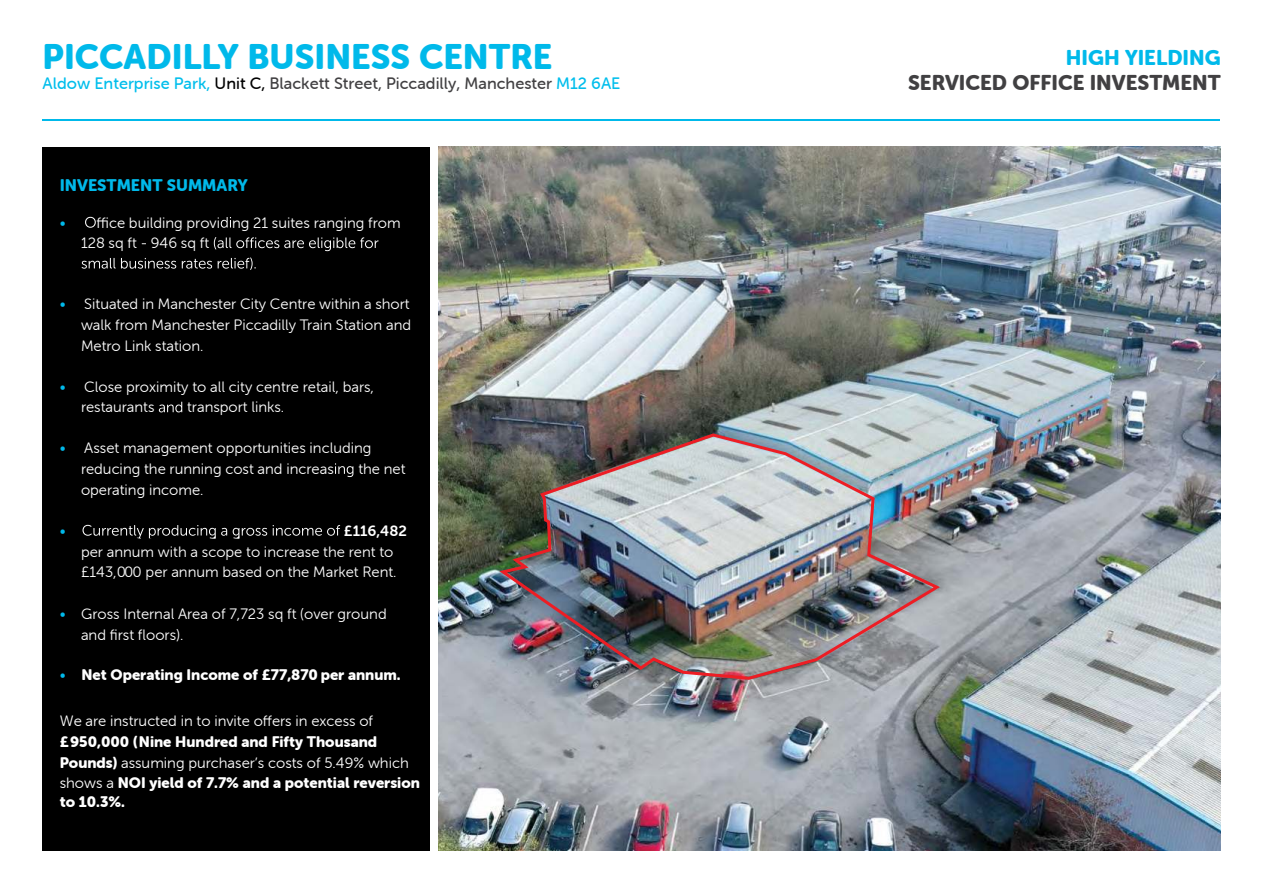
<style>
.page{position:relative;width:1263px;height:893px;background:#fff}
.page>*{position:absolute;margin:0;border:0;box-sizing:border-box;transform-origin:0 0}
.t1{font:34.8px "Museo Sans Rounded 900";color:#00b9ea}
.t2{font:21px "Museo Sans Rounded 900";color:#414042}
.t3{font:21px "Museo Sans Rounded 900";color:#00b9ea}
.t4{font:16.5px "Museo Sans Rounded 500";color:#414042}
.t5{font:16.5px "Museo Sans Rounded 900";color:#00b9ea}
.t6{font:15px/21px "Museo Sans Rounded 300";color:#fff}
.t7{font:15px/19.5px "Museo Sans Rounded 900";color:#fff}
.t8{font:15px "Museo Sans Rounded 700";color:#fff}
.t9{font:15px "Museo Sans Rounded 300";color:#00b9ea}
.s1{color:#00beec}
.s2{color:#000}
.s3{color:#00b9ea}
.s4{font-family:"Museo Sans Rounded 300";color:#00b9ea}
.s5{font-family:"Museo Sans Rounded 900"}
.s6{font-family:"Museo Sans Rounded 300"}
</style>
<div class="page">
<hr style="left:43px;top:119px;width:1177px;height:1px;background:#00b9ea">
<img style="left:438px;top:147px;width:782px;height:703px">
<div style="left:42px;top:147px;width:388px;height:703px;background:#000"></div>
<svg style="left:85px;top:217px;width:11px;height:11px"></svg>
<svg style="left:221px;top:217px;width:10px;height:11px"></svg>
<svg style="left:214px;top:237px;width:164px;height:14px"></svg>
<svg style="left:82px;top:258px;width:174px;height:12px"></svg>
<svg style="left:159px;top:402px;width:23px;height:10px"></svg>
<svg style="left:335px;top:463px;width:18px;height:14px"></svg>
<svg style="left:83px;top:525px;width:257px;height:14px"></svg>
<img style="left:496px;top:431px;width:447px;height:250px">
<h1 class="t1" style="left:43px;top:42px;width:511px">PICCADILLY BUSINESS CENTRE</h1>
<p class="t4" style="left:43px;top:77px;width:579px"><span class="s1">Aldow Enterprise Park,</span> <span class="s2">Unit C,</span> Blackett Street, Piccadilly, Manchester <span class="s1">M12 6AE</span></p>
<p class="t5" style="left:60px;top:179px;width:189px">INVESTMENT SUMMARY</p>
<p class="t9" style="left:60px;top:214px;width:7px">ï</p>
<p class="t6" style="left:81px;top:212px;width:321px;line-height:20.4px;text-indent:16px">ffice building provi ng 21 suites ranging from<br>128 sq ft 946 sq ft</p>
<p class="t6" style="left:81px;top:294px;width:332px;text-align:justify;text-indent:-21px"><span class="s3">ï</span> Situated in Manchester City Centre within a short walk from Manchester Piccadilly Train Station and Metro Link station.</p>
<p class="t6" style="left:81px;top:377px;width:294px;line-height:20.4px;text-indent:-21px"><span class="s3">ï</span> Close proximity to all city centre retail, bars, restaurants</p>
<p class="t6" style="left:187px;top:397px;width:99px">transport links.</p>
<p class="t6" style="left:81px;top:438px;width:292px;text-indent:-21px"><span class="s3">ï</span> Asset management opportunities including reducing the running cost and increas</p>
<p class="t6" style="left:358px;top:458px;width:49px">the net</p>
<p class="t6" style="left:81px;top:480px;width:124px">operating income.</p>
<p class="t9" style="left:60px;top:522px;width:7px">ï</p>
<p class="t8" style="left:344px;top:525px;width:64px">£116,482</p>
<p class="t6" style="left:81px;top:542px;width:317px;line-height:20.2px">per annum with a scope to increase the rent to £143,000 per annum based on the Market Rent.</p>
<p class="t6" style="left:81px;top:603px;width:307px;text-indent:-21px"><span class="s3">ï</span> Gross Internal Area of 7,723 sq ft (over ground and first floors).</p>
<p class="t7" style="left:60px;top:667px;width:342px"><span class="s4">ï</span> Net Operating Income of £77,870 per annum.</p>
<p class="t6" style="left:60px;top:711px;width:315px">We are instructed in to invite offers in excess of</p>
<p class="t7" style="left:60px;top:733px;width:319px">£950,000 (Nine Hundred and Fifty Thousand</p>
<p class="t6" style="left:60px;top:753px;width:351px"><span class="s5">Pounds)</span> assuming purchaser’s costs of 5.49% which</p>
<p class="t7" style="left:60px;top:774px;width:362px"><span class="s6">shows a</span> NOI yield of 7.7% and a potential reversion to 10.3%.</p>
<h2 class="t3" style="left:1066px;top:49px;width:156px">HIGH YIELDING</h2>
<h2 class="t2" style="left:908px;top:74px;width:314px">SERVICED OFFICE INVESTMENT</h2>
</div>
